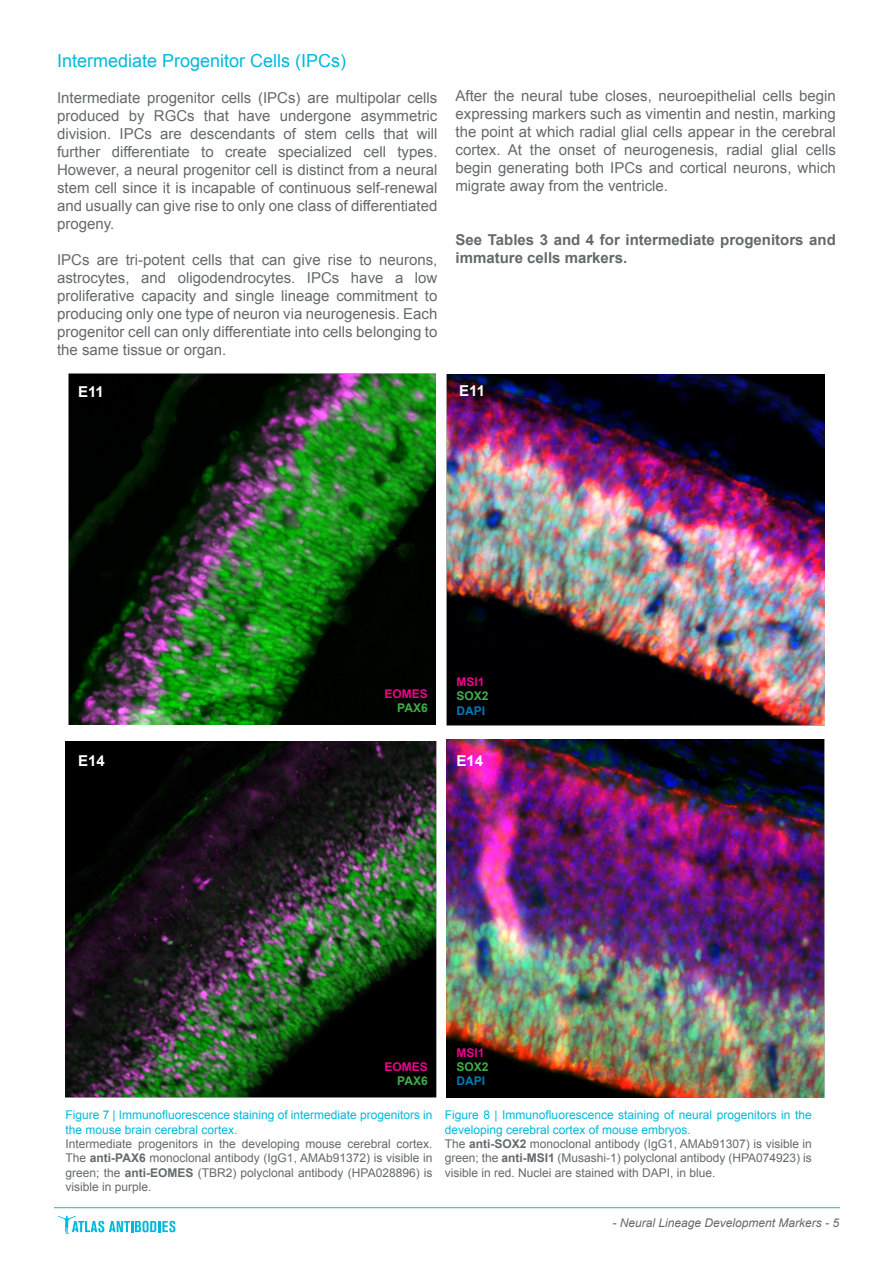
<style>
.page{position:relative;width:893px;height:1263px;background:#fff}
.page>*{position:absolute;margin:0;border:0;box-sizing:border-box;transform-origin:0 0}
.t1{font:18px "Arial";color:#00b9da}
.t2{font:15px/18px "Arial";color:#63696c;text-align:justify}
.t3{font:700 15px/18px "Arial";color:#63696c}
.t4{font:700 15px "Arial";color:#fff}
.t5{font:12px/14.4px "Arial";color:#63696c;text-align:justify}
.t6{font:12px/14.4px "Arial";color:#00b9da}
.t7{font:italic 12px "Arial";color:#63696c}
.t8{font:700 12px "Arial";color:#ed028c}
.t9{font:700 12px "Arial";color:#40ae49}
.t10{font:700 12px "Arial";color:#037ab5}
.s1{font-weight:700}
</style>
<div class="page">
<svg style="left:58px;top:1215px;width:117px;height:19px"></svg>
<img style="left:68px;top:374px;width:367px;height:351px">
<img style="left:66px;top:741px;width:371px;height:356px">
<img style="left:446px;top:375px;width:379px;height:350px">
<img style="left:446px;top:739px;width:379px;height:358px">
<hr style="left:54px;top:1207px;width:786px;height:1px;background:#30a9cc">
<p class="t1" style="left:57px;top:49px;width:291px">Intermediate Progenitor Cells (IPCs)</p>
<p class="t2" style="left:57px;top:89px;width:382px">Intermediate progenitor cells (IPCs) are multipolar cells produced by RGCs that have undergone asymmetric division. IPCs are descendants of stem cells that will further differentiate to create specialized cell types.<br>However, a neural progenitor cell is distinct from a neural stem cell since it is incapable of continuous self-renewal and usually can give rise to only one class of differentiated progeny.</p>
<p class="t2" style="left:57px;top:251px;width:382px">IPCs are tri-potent cells that can give rise to neurons, astrocytes, and oligodendrocytes. IPCs have a low proliferative capacity and single lineage commitment to producing only one type of neuron via neurogenesis. Each progenitor cell can only differentiate into cells belonging to the same tissue or organ.</p>
<p class="t4" style="left:78px;top:381px;width:27px">E11</p>
<p class="t2" style="left:455px;top:87px;width:382px">After the neural tube closes, neuroepithelial cells begin expressing markers such as vimentin and nestin, marking the point at which radial glial cells appear in the cerebral cortex. At the onset of neurogenesis, radial glial cells begin generating both IPCs and cortical neurons, which migrate away from the ventricle.</p>
<p class="t3" style="left:455px;top:231px;width:382px">See Tables 3 and 4 for intermediate progenitors and immature cells markers.</p>
<p class="t4" style="left:459px;top:381px;width:27px">E11</p>
<p class="t4" style="left:78px;top:751px;width:28px">E14</p>
<p class="t8" style="left:384px;top:686px;width:45px">EOMES</p>
<p class="t9" style="left:397px;top:700px;width:32px">PAX6</p>
<p class="t8" style="left:456px;top:674px;width:30px">MSI1</p>
<p class="t9" style="left:456px;top:688px;width:34px">SOX2</p>
<p class="t10" style="left:456px;top:702px;width:30px">DAPI</p>
<p class="t4" style="left:456px;top:751px;width:28px">E14</p>
<p class="t8" style="left:384px;top:1059px;width:45px">EOMES</p>
<p class="t9" style="left:397px;top:1073px;width:32px">PAX6</p>
<p class="t8" style="left:456px;top:1044px;width:30px">MSI1</p>
<p class="t9" style="left:456px;top:1059px;width:34px">SOX2</p>
<p class="t10" style="left:456px;top:1073px;width:30px">DAPI</p>
<p class="t6" style="left:66px;top:1108px;width:369px">Figure 7 | Immunofluorescence staining of intermediate progenitors in the mouse brain cerebral cortex.</p>
<p class="t5" style="left:66px;top:1137px;width:369px">Intermediate progenitors in the developing mouse cerebral cortex.<br>The <span class="s1">anti-PAX6</span> monoclonal antibody (IgG1, AMAb91372) is visible in green; the <span class="s1">anti-EOMES</span> (TBR2) polyclonal antibody (HPA028896) is visible in purple.</p>
<p class="t6" style="left:445px;top:1108px;width:369px">Figure 8 | Immunofluorescence staining of neural progenitors in the developing cerebral cortex of mouse embryos.</p>
<p class="t5" style="left:445px;top:1137px;width:369px">The <span class="s1">anti-SOX2</span> monoclonal antibody (IgG1, AMAb91307) is visible in green; the <span class="s1">anti-MSI1</span> (Musashi-1) polyclonal antibody (HPA074923) is visible in red. Nuclei are stained with DAPI, in blue.</p>
<p class="t7" style="left:612px;top:1215px;width:228px">- Neural Lineage Development Markers - 5</p>
</div>
